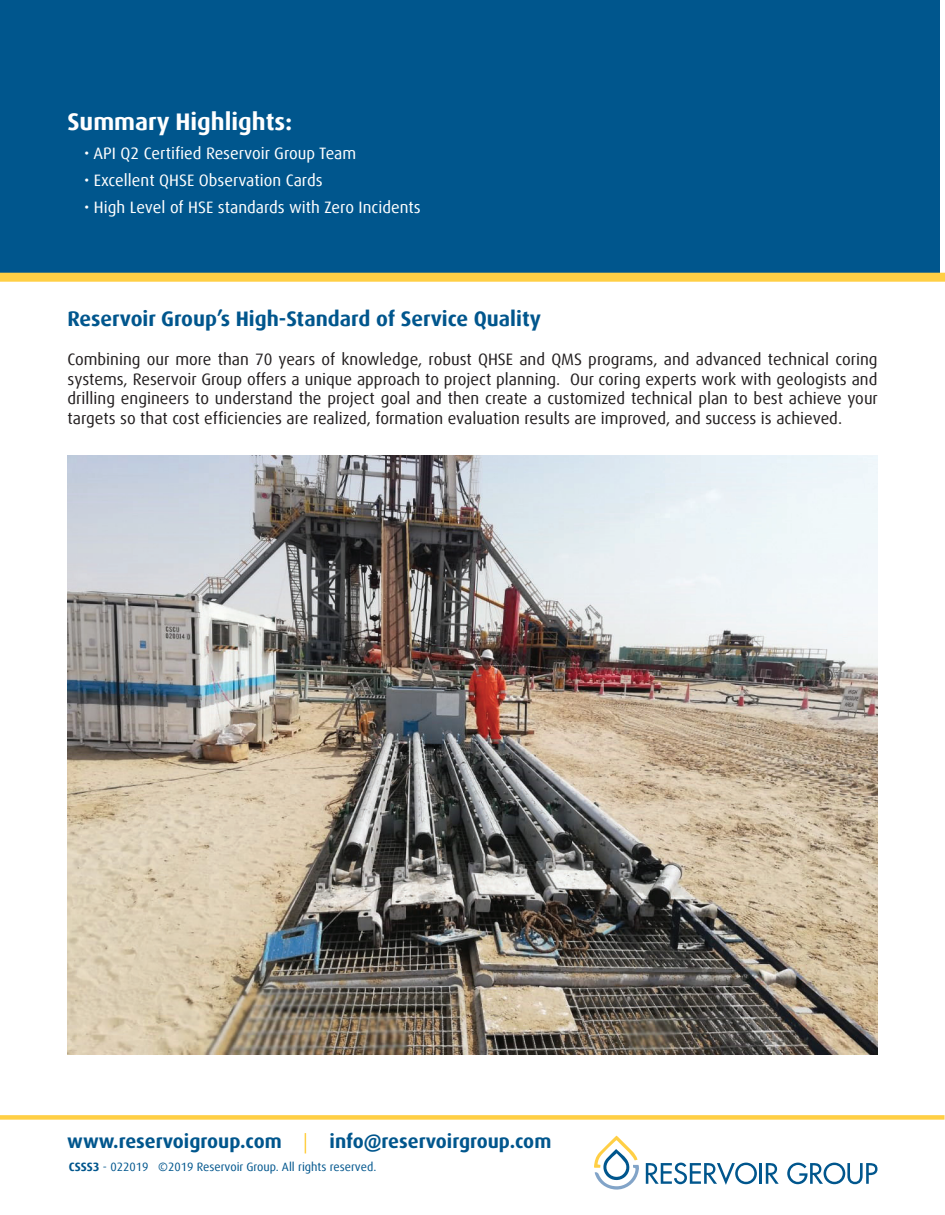
<style>
.page{position:relative;width:945px;height:1215px;background:#fff}
.page>*{position:absolute;margin:0;border:0;box-sizing:border-box;transform-origin:0 0}
.t1{font:700 24px "Dax Offc Pro";color:#fff}
.t2{font:700 21px "Dax Offc Pro";color:#00568d}
.t3{font:700 19.5px "Dax Pro";color:#00568d}
.t4{font:16.5px/19.5px "Dax Offc Pro";color:#231f20;text-align:justify}
.t5{font:16.5px "Dax Offc Pro";color:#fff}
.t6{font:12px "Dax Offc Pro";color:#00568d}
.s1{font-weight:700}
</style>
<div class="page">
<img style="left:68px;top:455px;width:810px;height:600px">
<div style="left:0;top:1115px;width:945px;height:5px;background:#ffcf45"></div>
<svg style="left:594px;top:1136px;width:45px;height:54px"></svg>
<svg style="left:646px;top:1163px;width:111px;height:22px"></svg>
<hr style="left:759px;top:1163px;width:3px;height:21px;background:#00568d">
<svg style="left:766px;top:1163px;width:13px;height:21px"></svg>
<svg style="left:787px;top:1163px;width:90px;height:21px"></svg>
<svg style="left:305px;top:1133px;width:1px;height:20px"></svg>
<div style="left:0;top:0;width:939px;height:280px;background:#00568d"></div>
<div style="left:0;top:273px;width:945px;height:9px;background:#ffcf45"></div>
<p class="t1" style="left:68px;top:106px;width:226px">Summary Highlights:</p>
<p class="t5" style="left:84px;top:143px;width:274px">• API Q2 Certified Reservoir Group Team</p>
<p class="t5" style="left:84px;top:170px;width:240px">• Excellent QHSE Observation Cards</p>
<p class="t5" style="left:84px;top:197px;width:338px">• High Level of HSE standards with Zero Incidents</p>
<p class="t2" style="left:68px;top:305px;width:475px">Reservoir Group’s High-Standard of Service Quality</p>
<p class="t4" style="left:68px;top:350px;width:812px">Combining our more than 70 years of knowledge, robust QHSE and QMS programs, and advanced technical coring systems, Reservoir Group offers a unique approach to project planning. Our coring experts work with geologists and drilling engineers to understand the project goal and then create a customized technical plan to best achieve your targets so that cost efficiencies are realized, formation evaluation results are improved, and success is achieved.</p>
<p class="t3" style="left:67px;top:1128px;width:216px">www.reservoigroup.com</p>
<p class="t3" style="left:330px;top:1128px;width:223px">info@reservoirgroup.com</p>
<p class="t6" style="left:69px;top:1160px;width:309px"><span class="s1">CSSS3</span> - 022019 ©2019 Reservoir Group. All rights reserved.</p>
</div>
